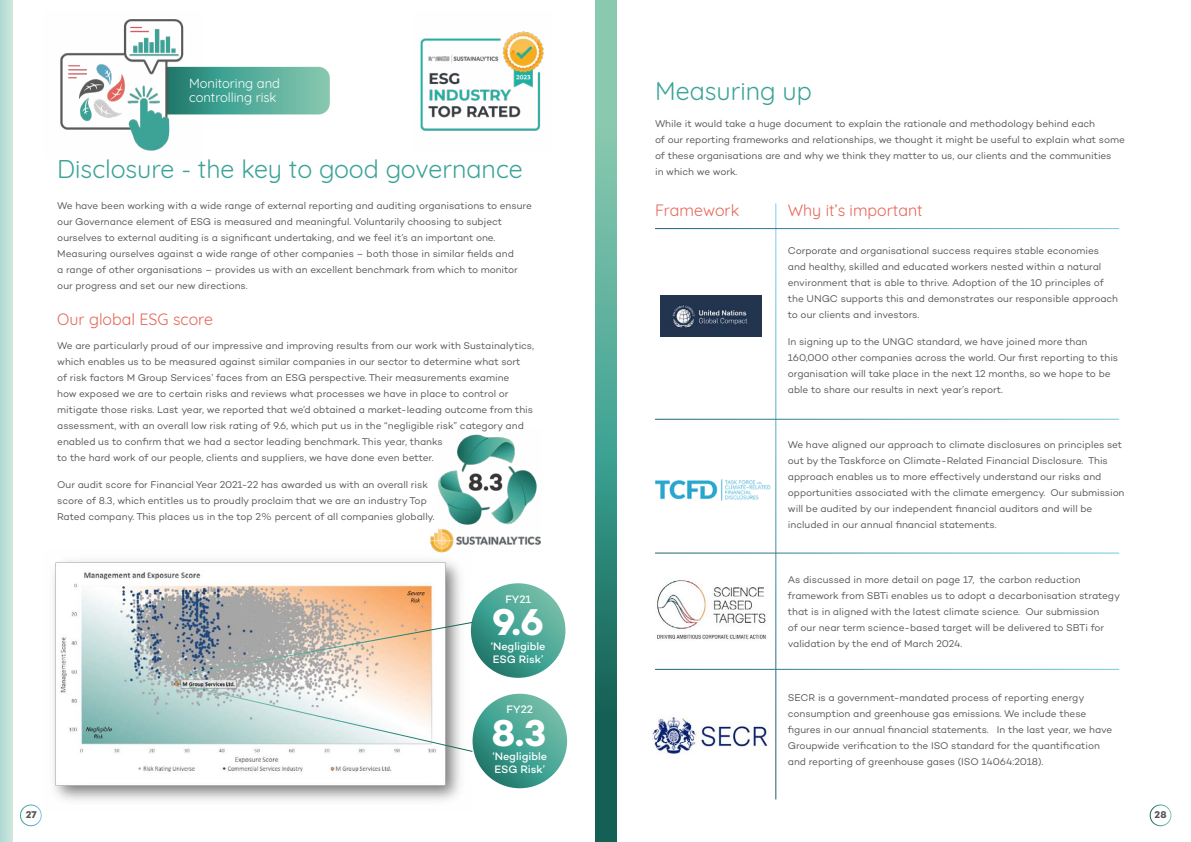
<style>
.page{position:relative;width:1191px;height:842px;background:#fff}
.page>*{position:absolute;margin:0;border:0;box-sizing:border-box;transform-origin:0 0}
.t1{font:700 38px "Campton";color:#fff}
.t2{font:25px "Quicksand";color:#3ba397}
.t3{font:16px "Quicksand";color:#e66558}
.t4{font:16px "Quicksand";color:#e56558}
.t5{font:13px/14.3px "Quicksand";color:#fff}
.t6{font:500 11px/13px "Campton";color:#fff}
.t7{font:10px/16px "Campton";letter-spacing:-.005em;color:#575656}
.t8{font:700 10px "Campton";color:#575656}
</style>
<div class="page">
<svg style="left:0;top:0;width:13px;height:842px;background:#bfdfd8"></svg>
<svg style="left:203px;top:67px;width:127px;height:47px;background:#5eb19e"></svg>
<img style="left:660px;top:295px;width:101px;height:42px">
<img style="left:655px;top:479px;width:116px;height:22px">
<img style="left:657px;top:580px;width:109px;height:60px">
<img style="left:652px;top:717px;width:117px;height:37px">
<img style="left:60px;top:19px;width:143px;height:132px">
<svg style="left:595px;top:0;width:22px;height:842px;background:#4b9a89"></svg>
<img style="left:438px;top:434px;width:99px;height:91px">
<div style="left:20px;top:805px;width:22px;height:21px;border:1px solid #fff;border-radius:50%"></div>
<div style="left:1149px;top:805px;width:22px;height:21px;border:1px solid #fff;border-radius:50%"></div>
<img style="left:430px;top:529px;width:110px;height:21px">
<img style="left:53px;top:550px;width:407px;height:251px">
<svg style="left:471px;top:583px;width:94px;height:95px;background:#48a291"></svg>
<svg style="left:472px;top:694px;width:95px;height:94px;background:#48a191"></svg>
<svg style="left:188px;top:685px;width:285px;height:68px"></svg>
<svg style="left:177px;top:621px;width:296px;height:56px;background:#c6bcb3"></svg>
<img style="left:420px;top:31px;width:124px;height:100px">
<h3 class="t5" style="left:189px;top:75px;width:92px">Monitoring and controlling risk</h3>
<h2 class="t2" style="left:57px;top:149px;width:467px">Disclosure - the key to good governance</h2>
<p class="t7" style="left:57px;top:197px;width:476px">We have been working with a wide range of external reporting and auditing organisations to ensure our Governance element of ESG is measured and meaningful. Voluntarily choosing to subject ourselves to external auditing is a significant undertaking, and we feel it’s an important one.<br>Measuring ourselves against a wide range of other companies – both those in similar fields and<br>a range of other organisations – provides us with an excellent benchmark from which to monitor our progress and set our new directions.</p>
<h3 class="t4" style="left:57px;top:307px;width:157px">Our global ESG score</h3>
<p class="t7" style="left:57px;top:337px;width:478px">We are particularly proud of our impressive and improving results from our work with Sustainalytics, which enables us to be measured against similar companies in our sector to determine what sort<br>of risk factors M Group Services’ faces from an ESG perspective. Their measurements examine<br>how exposed we are to certain risks and reviews what processes we have in place to control or mitigate those risks. Last year, we reported that we’d obtained a market-leading outcome from this assessment, with an overall low risk rating of 9.6, which put us in the “negligible risk” category and enabled us to confirm that we had a sector leading benchmark. This year, thanks<br>to the hard work of our people, clients and suppliers, we have done even better.</p>
<p class="t7" style="left:57px;top:477px;width:379px">Our audit score for Financial Year 2021-22 has awarded us with an overall risk score of 8.3, which entitles us to proudly proclaim that we are an industry Top<br>Rated company. This places us in the top 2% percent of all companies globally.</p>
<p class="t6" style="left:505px;top:592px;width:27px">FY21</p>
<h1 class="t1" style="left:492px;top:598px;width:53px">9.6</h1>
<p class="t6" style="left:491px;top:639px;width:56px">‘Negligible<br>ESG Risk’</p>
<p class="t6" style="left:506px;top:702px;width:28px">FY22</p>
<h1 class="t1" style="left:492px;top:708px;width:56px">8.3</h1>
<p class="t6" style="left:492px;top:750px;width:56px">‘Negligible<br>ESG Risk’</p>
<h2 class="t2" style="left:655px;top:72px;width:158px">Measuring up</h2>
<p class="t7" style="left:655px;top:115px;width:471px">While it would take a huge document to explain the rationale and methodology behind each<br>of our reporting frameworks and relationships, we thought it might be useful to explain what some of these organisations are and why we think they matter to us, our clients and the communities<br>in which we work.</p>
<h3 class="t3" style="left:655px;top:198px;width:86px">Framework</h3>
<h3 class="t3" style="left:788px;top:198px;width:136px">Why it’s important</h3>
<p class="t7" style="left:788px;top:242px;width:332px">Corporate and organisational success requires stable economies and healthy, skilled and educated workers nested within a natural environment that is able to thrive. Adoption of the 10 principles of the UNGC supports this and demonstrates our responsible approach to our clients and investors.</p>
<p class="t7" style="left:788px;top:334px;width:332px">In signing up to the UNGC standard, we have joined more than 160,000 other companies across the world. Our first reporting to this organisation will take place in the next 12 months, so we hope to be able to share our results in next year’s report.</p>
<p class="t7" style="left:788px;top:436px;width:338px">We have aligned our approach to climate disclosures on principles set out by the Taskforce on Climate-Related Financial Disclosure. This approach enables us to more effectively understand our risks and opportunities associated with the climate emergency. Our submission will be audited by our independent financial auditors and will be included in our annual financial statements.</p>
<p class="t7" style="left:788px;top:571px;width:334px">As discussed in more detail on page 17, the carbon reduction framework from SBTi enables us to adopt a decarbonisation strategy that is in aligned with the latest climate science. Our submission<br>of our near term science-based target will be delivered to SBTi for validation by the end of March 2024.</p>
<p class="t7" style="left:788px;top:690px;width:326px">SECR is a government-mandated process of reporting energy consumption and greenhouse gas emissions. We include these figures in our annual financial statements. In the last year, we have Groupwide verification to the ISO standard for the quantification and reporting of greenhouse gases (ISO 14064:2018).</p>
<p class="t8" style="left:26px;top:808px;width:12px">27</p>
<p class="t8" style="left:1154px;top:808px;width:13px">28</p>
</div>
